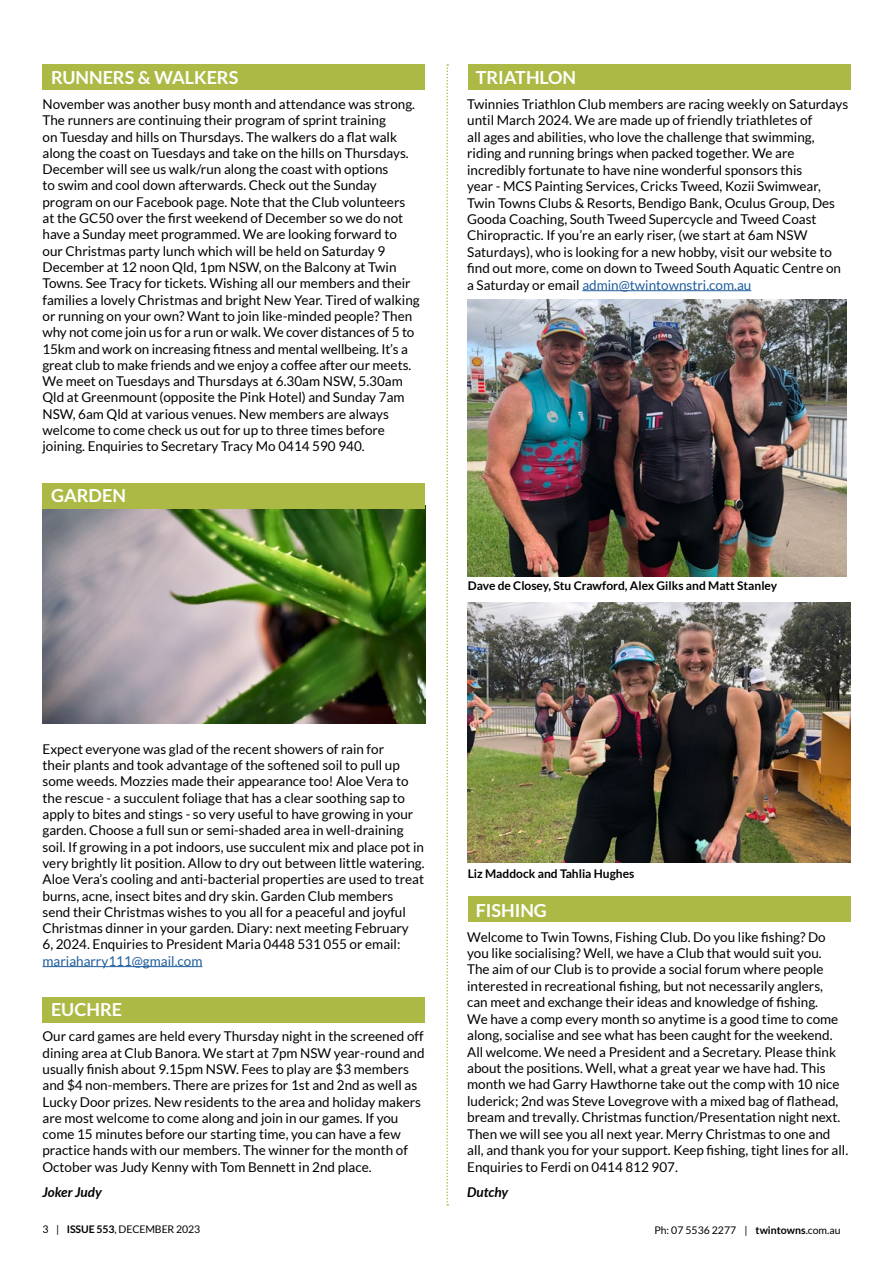
<style>
.page{position:relative;width:893px;height:1263px;background:#fff}
.page>*{position:absolute;margin:0;border:0;box-sizing:border-box;transform-origin:0 0}
.t1{font:700 18px "Lato";color:#fff}
.t2{font:13.5px/16.4px "Lato";color:#000}
.t3{font:13.5px "Lato";color:#215e9e}
.t4{font:italic 700 13.5px "Lato";color:#000}
.t5{font:700 12px "Lato";color:#000}
.t6{font:10.5px "Lato";color:#000}
.s1{color:#215e9e}
.s2{font-weight:700}
</style>
<div class="page">
<img style="left:43px;top:509px;width:382px;height:215px">
<div style="left:468px;top:897px;width:382px;height:25px;background:#acba45"></div>
<div style="left:468px;top:64px;width:382px;height:26px;background:#acba45"></div>
<div style="left:43px;top:483px;width:382px;height:26px;background:#acba45"></div>
<div style="left:43px;top:997px;width:382px;height:25px;background:#acba45"></div>
<div style="left:43px;top:64px;width:382px;height:26px;background:#acba45"></div>
<svg style="left:446px;top:64px;width:2px;height:1141px"></svg>
<hr style="left:43px;top:966px;width:159px;height:1px;background:#215e9e">
<hr style="left:582px;top:290px;width:169px;height:1px;background:#215e9e">
<img style="left:468px;top:300px;width:378px;height:276px">
<img style="left:468px;top:603px;width:382px;height:259px">
<h1 class="t1" style="left:51px;top:67px;width:189px">RUNNERS &amp; WALKERS</h1>
<p class="t2" style="left:43px;top:96px;width:379px">November was another busy month and attendance was strong.<br>The runners are continuing their program of sprint training<br>on Tuesday and hills on Thursdays. The walkers do a flat walk along the coast on Tuesdays and take on the hills on Thursdays.<br>December will see us walk/run along the coast with options<br>to swim and cool down afterwards. Check out the Sunday program on our Facebook page. Note that the Club volunteers at the GC50 over the first weekend of December so we do not have a Sunday meet programmed. We are looking forward to our Christmas party lunch which will be held on Saturday 9<br>December at 12 noon Qld, 1pm NSW, on the Balcony at Twin Towns. See Tracy for tickets. Wishing all our members and their families a lovely Christmas and bright New Year. Tired of walking or running on your own? Want to join like-minded people? Then why not come join us for a run or walk. We cover distances of 5 to 15km and work on increasing fitness and mental wellbeing. It’s a great club to make friends and we enjoy a coffee after our meets.<br>We meet on Tuesdays and Thursdays at 6.30am NSW, 5.30am Qld at Greenmount (opposite the Pink Hotel) and Sunday 7am NSW, 6am Qld at various venues. New members are always welcome to come check us out for up to three times before joining. Enquiries to Secretary Tracy Mo 0414 590 940.</p>
<h1 class="t1" style="left:51px;top:485px;width:76px">GARDEN</h1>
<h1 class="t1" style="left:476px;top:67px;width:102px">TRIATHLON</h1>
<p class="t2" style="left:467px;top:96px;width:383px">Twinnies Triathlon Club members are racing weekly on Saturdays until March 2024. We are made up of friendly triathletes of<br>all ages and abilities, who love the challenge that swimming, riding and running brings when packed together. We are incredibly fortunate to have nine wonderful sponsors this<br>year - MCS Painting Services, Cricks Tweed, Kozii Swimwear, Twin Towns Clubs &amp; Resorts, Bendigo Bank, Oculus Group, Des Gooda Coaching, South Tweed Supercycle and Tweed Coast Chiropractic. If you’re an early riser, (we start at 6am NSW Saturdays), who is looking for a new hobby, visit our website to find out more, come on down to Tweed South Aquatic Centre on a Saturday or email <span class="s1">admin@twintownstri.com.au</span></p>
<p class="t5" style="left:468px;top:579px;width:311px">Dave de Closey, Stu Crawford, Alex Gilks and Matt Stanley</p>
<p class="t2" style="left:43px;top:740px;width:384px">Expect everyone was glad of the recent showers of rain for<br>their plants and took advantage of the softened soil to pull up some weeds. Mozzies made their appearance too! Aloe Vera to the rescue - a succulent foliage that has a clear soothing sap to apply to bites and stings - so very useful to have growing in your garden. Choose a full sun or semi-shaded area in well-draining soil. If growing in a pot indoors, use succulent mix and place pot in very brightly lit position. Allow to dry out between little watering.<br>Aloe Vera’s cooling and anti-bacterial properties are used to treat burns, acne, insect bites and dry skin. Garden Club members send their Christmas wishes to you all for a peaceful and joyful Christmas dinner in your garden. Diary: next meeting February<br>6, 2024. Enquiries to President Maria 0448 531 055 or email:</p>
<p class="t3" style="left:43px;top:953px;width:161px">mariaharry111@gmail.com</p>
<h1 class="t1" style="left:51px;top:999px;width:73px">EUCHRE</h1>
<p class="t2" style="left:43px;top:1028px;width:384px">Our card games are held every Thursday night in the screened off dining area at Club Banora. We start at 7pm NSW year-round and usually finish about 9.15pm NSW. Fees to play are $3 members and $4 non-members. There are prizes for 1st and 2nd as well as Lucky Door prizes. New residents to the area and holiday makers are most welcome to come along and join in our games. If you come 15 minutes before our starting time, you can have a few practice hands with our members. The winner for the month of October was Judy Kenny with Tom Bennett in 2nd place.</p>
<p class="t4" style="left:43px;top:1184px;width:61px">Joker Judy</p>
<p class="t5" style="left:468px;top:867px;width:168px">Liz Maddock and Tahlia Hughes</p>
<h1 class="t1" style="left:476px;top:900px;width:73px">FISHING</h1>
<p class="t2" style="left:467px;top:928px;width:383px">Welcome to Twin Towns, Fishing Club. Do you like fishing? Do you like socialising? Well, we have a Club that would suit you.<br>The aim of our Club is to provide a social forum where people interested in recreational fishing, but not necessarily anglers,<br>can meet and exchange their ideas and knowledge of fishing.<br>We have a comp every month so anytime is a good time to come along, socialise and see what has been caught for the weekend.<br>All welcome. We need a President and a Secretary. Please think about the positions. Well, what a great year we have had. This month we had Garry Hawthorne take out the comp with 10 nice luderick; 2nd was Steve Lovegrove with a mixed bag of flathead, bream and trevally. Christmas function/Presentation night next.<br>Then we will see you all next year. Merry Christmas to one and all, and thank you for your support. Keep fishing, tight lines for all.<br>Enquiries to Ferdi on 0414 812 907.</p>
<p class="t4" style="left:467px;top:1184px;width:42px">Dutchy</p>
<p class="t6" style="left:43px;top:1224px;width:159px">3 | <span class="s2">ISSUE 553</span>, DECEMBER 2023</p>
<p class="t6" style="left:654px;top:1224px;width:188px">Ph: 07 5536 2277 | <span class="s2">twintowns</span>.com.au</p>
</div>
